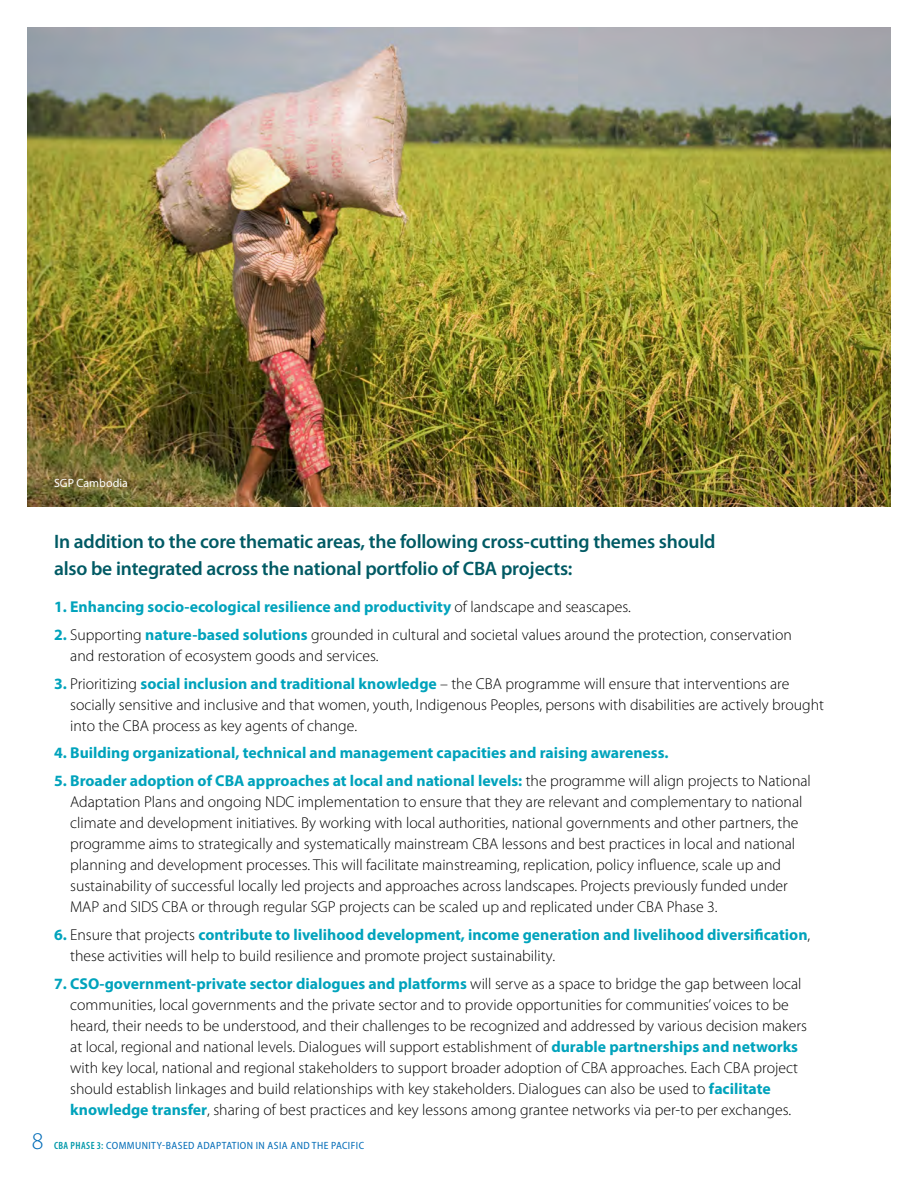
<style>
.page{position:relative;width:918px;height:1188px;background:#fff}
.page>*{position:absolute;margin:0;border:0;box-sizing:border-box;transform-origin:0 0}
.t1{font:300 24px "Myriad Pro";color:#006bb7}
.t2{font:600 19.5px/27px "Myriad Pro";letter-spacing:-.01em;color:#005a64}
.t3{font:300 15.75px/21px "Myriad Pro";color:#000}
.t4{font:700 15.75px "Myriad Pro";color:#00a3bc}
.t5{font:12px "Myriad Pro";color:#fff}
.t6{font:semi-condensed 10.5px "Myriad Pro";letter-spacing:.04em;color:#006bb7}
.s1{font-weight:300;color:#000}
.s2{font-weight:700;color:#00a3bc}
.s3{font-weight:600;font-stretch:condensed;color:#0098a9}
</style>
<div class="page">
<img style="left:27px;top:27px;width:864px;height:479px">
<p class="t5" style="left:54px;top:476px;width:76px">SGP Cambodia</p>
<p class="t2" style="left:54px;top:527px;width:663px">In addition to the core thematic areas, the following cross-cutting themes should also be integrated across the national portfolio of CBA projects:</p>
<p class="t4" style="left:54px;top:596px;width:578px">1. Enhancing socio-ecological resilience and productivity <span class="s1">of landscape and seascapes.</span></p>
<p class="t3" style="left:70px;top:624px;width:723px;text-indent:-16px"><span class="s2">2.</span> Supporting <span class="s2">nature-based solutions</span> grounded in cultural and societal values around the protection, conservation and restoration of ecosystem goods and services.</p>
<p class="t3" style="left:70px;top:673px;width:755px;text-indent:-16px"><span class="s2">3.</span> Prioritizing <span class="s2">social inclusion and traditional knowledge</span> – the CBA programme will ensure that interventions are socially sensitive and inclusive and that women, youth, Indigenous Peoples, persons with disabilities are actively brought into the CBA process as key agents of change.</p>
<p class="t4" style="left:54px;top:743px;width:616px">4. Building organizational, technical and management capacities and raising awareness.</p>
<p class="t3" style="left:70px;top:770px;width:742px;text-indent:-16px"><span class="s2">5. Broader adoption of CBA approaches at local and national levels:</span> the programme will align projects to National Adaptation Plans and ongoing NDC implementation to ensure that they are relevant and complementary to national climate and development initiatives. By working with local authorities, national governments and other partners, the programme aims to strategically and systematically mainstream CBA lessons and best practices in local and national planning and development processes. This will facilitate mainstreaming, replication, policy influence, scale up and sustainability of successful locally led projects and approaches across landscapes. Projects previously funded under MAP and SIDS CBA or through regular SGP projects can be scaled up and replicated under CBA Phase 3.</p>
<p class="t3" style="left:70px;top:924px;width:742px;text-indent:-16px"><span class="s2">6.</span> Ensure that projects <span class="s2">contribute to livelihood development, income generation and livelihood diversification</span>, these activities will help to build resilience and promote project sustainability.</p>
<p class="t3" style="left:70px;top:973px;width:738px;text-indent:-16px"><span class="s2">7. CSO-government-private sector dialogues and platforms</span> will serve as a space to bridge the gap between local communities, local governments and the private sector and to provide opportunities for communities’ voices to be heard, their needs to be understood, and their challenges to be recognized and addressed by various decision makers at local, regional and national levels. Dialogues will support establishment of <span class="s2">durable partnerships and networks </span>with key local, national and regional stakeholders to support broader adoption of CBA approaches. Each CBA project should establish linkages and build relationships with key stakeholders. Dialogues can also be used to <span class="s2">facilitate knowledge transfer</span>, sharing of best practices and key lessons among grantee networks via per-to per exchanges.</p>
<h1 class="t1" style="left:32px;top:1127px;width:13px">8</h1>
<p class="t6" style="left:54px;top:1140px;width:312px"><span class="s3">CBA PHASE 3:</span> COMMUNITY-BASED ADAPTATION IN ASIA AND THE PACIFIC</p>
</div>
